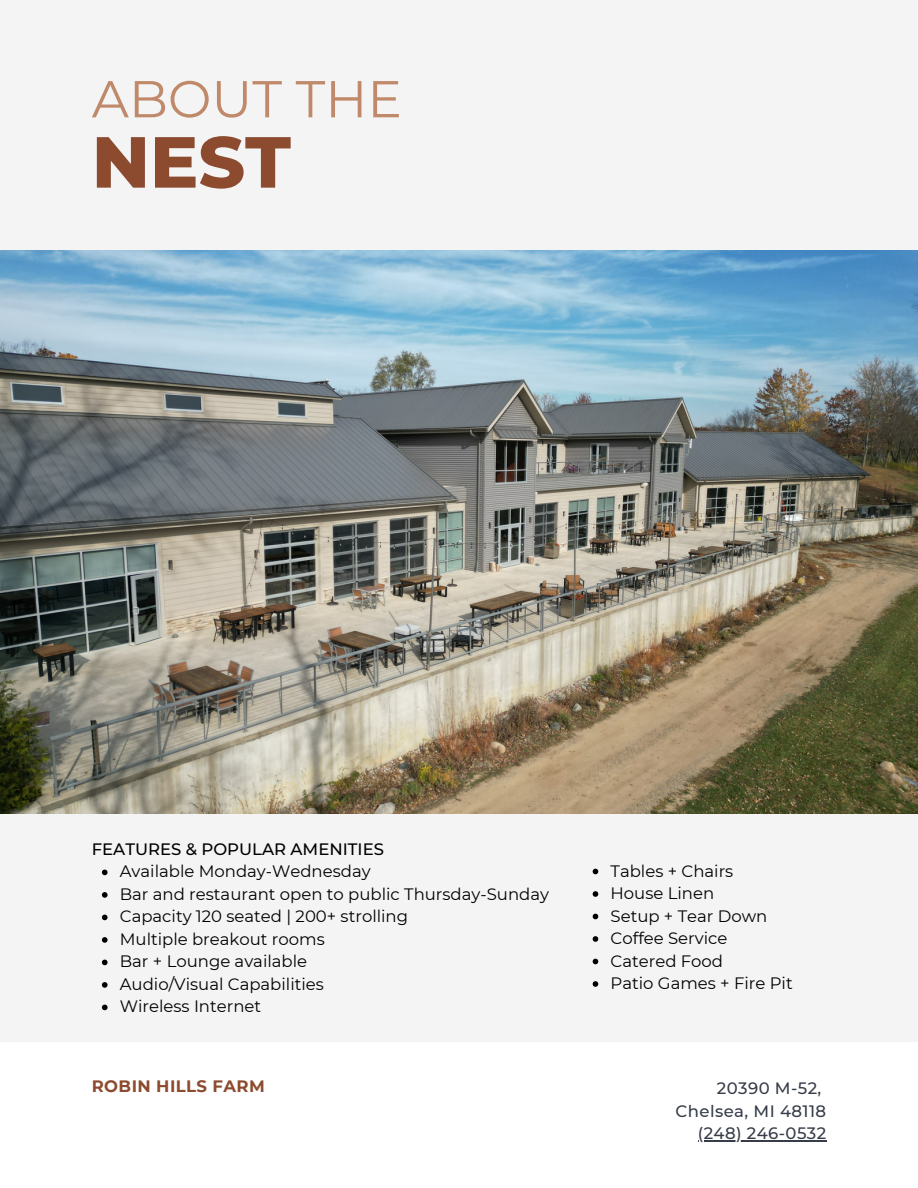
<style>
.page{position:relative;width:918px;height:1188px;background:#fff}
.page>*{position:absolute;margin:0;border:0;box-sizing:border-box;transform-origin:0 0}
.t1{font:800 72.15px "Montserrat";color:#8c4b2f}
.t2{font:51.75px "Montserrat";color:#c0896a}
.t3{font:16.5px "Montserrat";color:#000}
.t4{font:500 16.5px "Montserrat";letter-spacing:.025em;color:#363d48}
.t5{font:500 16.5px "Montserrat";color:#000}
.t6{font:700 16.5px "Montserrat";letter-spacing:.025em;color:#8c4b2f}
</style>
<div class="page">
<img style="left:0;top:250px;width:918px;height:564px">
<div style="left:0;top:0;width:918px;height:250px;background:#f4f4f4"></div>
<div style="left:0;top:814px;width:918px;height:228px;background:#f4f4f4"></div>
<hr style="left:698px;top:1141px;width:129px;height:1px;background:#363d48">
<svg style="left:102px;top:870px;width:6px;height:5px"></svg>
<svg style="left:102px;top:892px;width:6px;height:6px"></svg>
<svg style="left:102px;top:915px;width:6px;height:5px"></svg>
<svg style="left:102px;top:937px;width:6px;height:6px"></svg>
<svg style="left:102px;top:960px;width:6px;height:5px"></svg>
<svg style="left:102px;top:982px;width:6px;height:6px"></svg>
<svg style="left:102px;top:1005px;width:6px;height:5px"></svg>
<svg style="left:593px;top:869px;width:5px;height:5px"></svg>
<svg style="left:593px;top:891px;width:5px;height:6px"></svg>
<svg style="left:593px;top:914px;width:5px;height:5px"></svg>
<svg style="left:593px;top:936px;width:5px;height:6px"></svg>
<svg style="left:593px;top:959px;width:5px;height:5px"></svg>
<svg style="left:593px;top:981px;width:5px;height:6px"></svg>
<p class="t2" style="left:92px;top:67px;width:312px">ABOUT THE</p>
<p class="t1" style="left:92px;top:118px;width:201px">NEST</p>
<p class="t5" style="left:92px;top:839px;width:294px">FEATURES &amp; POPULAR AMENITIES</p>
<p class="t3" style="left:120px;top:862px;width:252px">Available Monday-Wednesday</p>
<p class="t3" style="left:120px;top:884px;width:431px">Bar and restaurant open to public Thursday-Sunday</p>
<p class="t3" style="left:120px;top:907px;width:290px">Capacity 120 seated | 200+ strolling</p>
<p class="t3" style="left:120px;top:929px;width:206px">Multiple breakout rooms</p>
<p class="t3" style="left:120px;top:952px;width:189px">Bar + Lounge available</p>
<p class="t3" style="left:120px;top:974px;width:206px">Audio/Visual Capabilities</p>
<p class="t3" style="left:120px;top:997px;width:143px">Wireless Internet</p>
<p class="t6" style="left:92px;top:1076px;width:175px">ROBIN HILLS FARM</p>
<p class="t3" style="left:611px;top:861px;width:124px">Tables + Chairs</p>
<p class="t3" style="left:611px;top:883px;width:105px">House Linen</p>
<p class="t3" style="left:611px;top:906px;width:158px">Setup + Tear Down</p>
<p class="t3" style="left:611px;top:928px;width:118px">Coffee Service</p>
<p class="t3" style="left:611px;top:951px;width:114px">Catered Food</p>
<p class="t3" style="left:611px;top:973px;width:184px">Patio Games + Fire Pit</p>
<p class="t4" style="left:717px;top:1078px;width:106px">20390 M-52,</p>
<p class="t4" style="left:676px;top:1101px;width:152px">Chelsea, MI 48118</p>
<p class="t4" style="left:698px;top:1123px;width:130px">(248) 246-0532</p>
</div>
